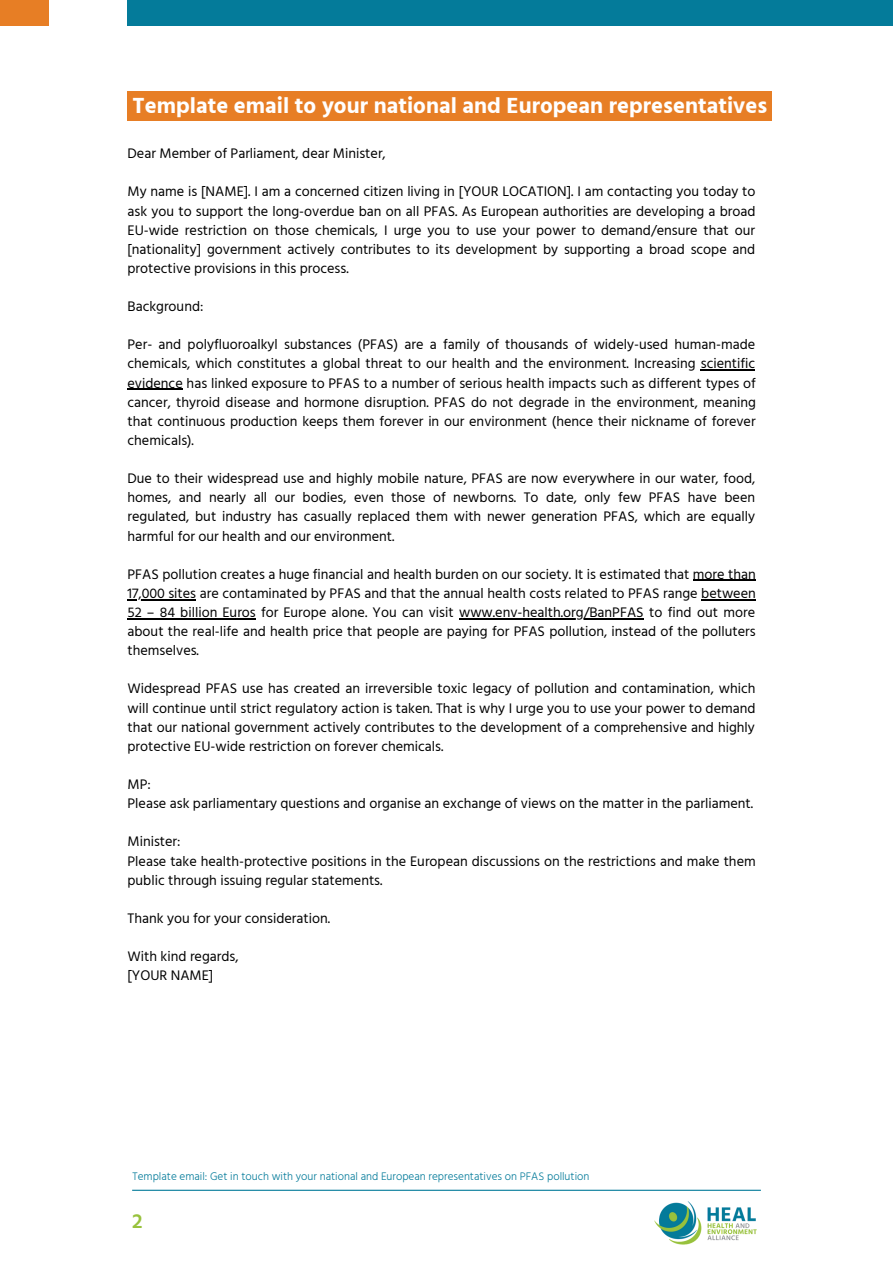
<style>
.page{position:relative;width:893px;height:1264px;background:#fff}
.page>*{position:absolute;margin:0;border:0;box-sizing:border-box;transform-origin:0 0}
.t1{font:700 22.5px "Hind Madurai";color:#fff}
.t2{font:600 21px "Hind Madurai";color:#98c23d}
.t3{font:14.25px/19px "Hind Madurai";color:#000;text-align:justify}
.t4{font:14.25px/19px "Hind";color:#000;text-align:justify}
.t5{font:300 11.25px "Hind Madurai";color:#047b9a}
</style>
<div class="page">
<div style="left:127px;top:0;width:765px;height:25px;background:#047b9a"></div>
<div style="left:0;top:0;width:49px;height:25px;background:#e77e25"></div>
<img style="left:654px;top:1201px;width:103px;height:44px">
<hr style="left:132px;top:1189px;width:628px;height:1px;background:#047b9a">
<hr style="left:700px;top:369px;width:55px;height:2px;background:#000">
<hr style="left:127px;top:389px;width:56px;height:1px;background:#000">
<hr style="left:693px;top:580px;width:62px;height:1px;background:#000">
<hr style="left:127px;top:599px;width:69px;height:1px;background:#000">
<hr style="left:701px;top:599px;width:54px;height:1px;background:#000">
<hr style="left:127px;top:618px;width:129px;height:1px;background:#000">
<hr style="left:459px;top:618px;width:184px;height:1px;background:#000">
<div style="left:127px;top:91px;width:644px;height:30px;background:#e77e25"></div>
<h1 class="t1" style="left:133px;top:90px;width:636px">Template email to your national and European representatives</h1>
<p class="t3" style="left:127px;top:144px;width:260px">Dear Member of Parliament, dear Minister,</p>
<p class="t3" style="left:127px;top:183px;width:629px">My name is [NAME]. I am a concerned citizen living in [YOUR LOCATION]. I am contacting you today to ask you to support the long-overdue ban on all PFAS. As European authorities are developing a broad EU-wide restriction on those chemicals, I urge you to use your power to demand/ensure that our [nationality] government actively contributes to its development by supporting a broad scope and protective provisions in this process.</p>
<p class="t3" style="left:127px;top:297px;width:77px">Background:</p>
<p class="t3" style="left:127px;top:335px;width:629px">Per- and polyfluoroalkyl substances (PFAS) are a family of thousands of widely-used human-made chemicals, which constitutes a global threat to our health and the environment. Increasing scientific evidence has linked exposure to PFAS to a number of serious health impacts such as different types of cancer, thyroid disease and hormone disruption. PFAS do not degrade in the environment, meaning that continuous production keeps them forever in our environment (hence their nickname of forever chemicals).</p>
<p class="t3" style="left:127px;top:469px;width:629px">Due to their widespread use and highly mobile nature, PFAS are now everywhere in our water, food, homes, and nearly all our bodies, even those of newborns. To date, only few PFAS have been regulated, but industry has casually replaced them with newer generation PFAS, which are equally harmful for our health and our environment.</p>
<p class="t4" style="left:127px;top:564px;width:629px">PFAS pollution creates a huge financial and health burden on our society. It is estimated that more than 17,000 sites are contaminated by PFAS and that the annual health costs related to PFAS range between 52 – 84 billion Euros for Europe alone. You can visit www.env-health.org/BanPFAS to find out more about the real-life and health price that people are paying for PFAS pollution, instead of the polluters themselves.</p>
<p class="t3" style="left:127px;top:679px;width:629px">Widespread PFAS use has created an irreversible toxic legacy of pollution and contamination, which will continue until strict regulatory action is taken. That is why I urge you to use your power to demand that our national government actively contributes to the development of a comprehensive and highly protective EU-wide restriction on forever chemicals.</p>
<p class="t3" style="left:127px;top:775px;width:627px">MP:<br>Please ask parliamentary questions and organise an exchange of views on the matter in the parliament.</p>
<p class="t3" style="left:127px;top:832px;width:629px;text-align:left">Minister:<br>Please take health-protective positions in the European discussions on the restrictions and make them public through issuing regular statements.</p>
<p class="t3" style="left:127px;top:909px;width:204px">Thank you for your consideration.</p>
<p class="t3" style="left:127px;top:947px;width:113px">With kind regards, [YOUR NAME]</p>
<p class="t5" style="left:133px;top:1169px;width:458px">Template email: Get in touch with your national and European representatives on PFAS pollution</p>
<h2 class="t2" style="left:132px;top:1207px;width:12px">2</h2>
</div>
